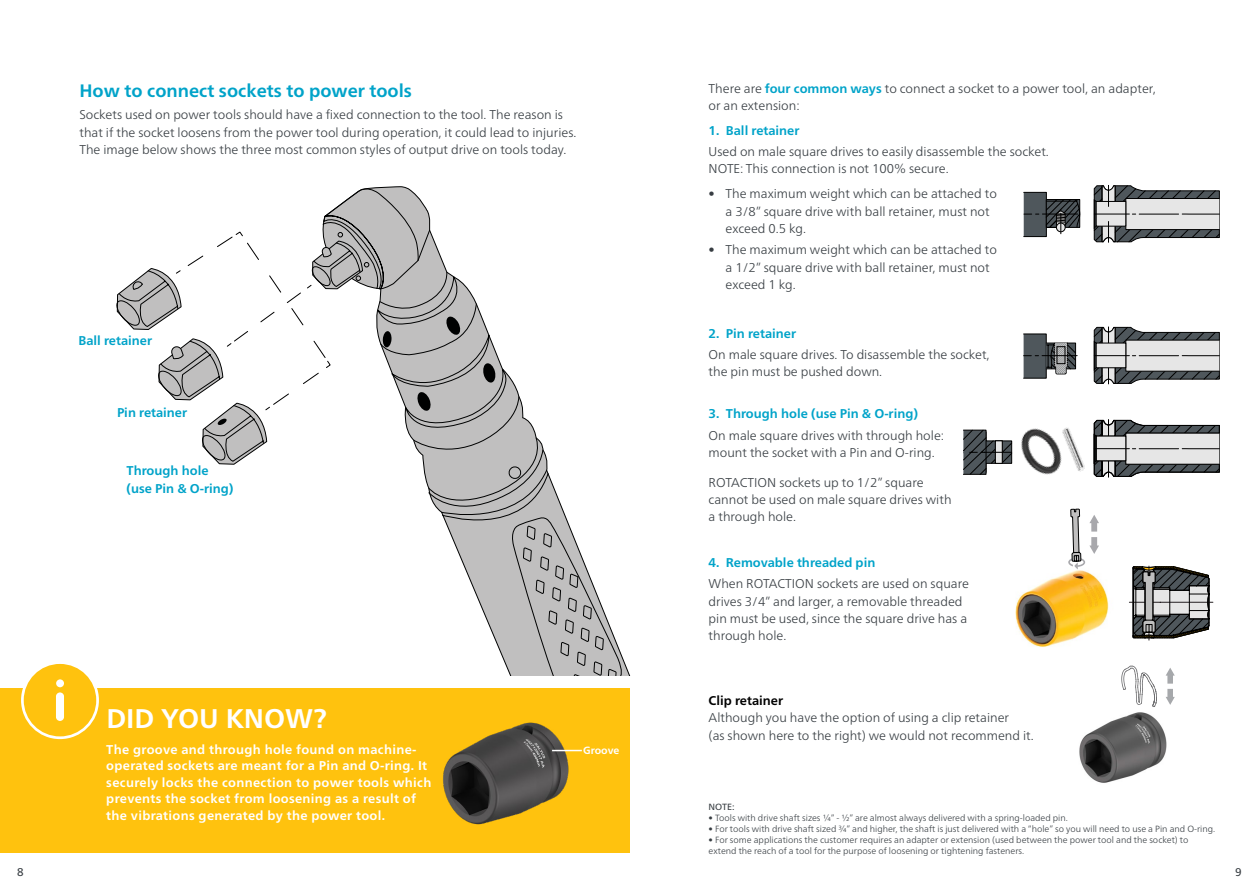
<style>
.page{position:relative;width:1259px;height:893px;background:#fff}
.page>*{position:absolute;margin:0;border:0;box-sizing:border-box;transform-origin:0 0}
.t1{font:700 27px "Neue Frutiger World";color:#fff}
.t2{font:700 18px "Neue Frutiger World";color:#00a3c9}
.t3{font:300 12.75px/17.2px "Neue Frutiger World";color:#373d42}
.t4{font:700 12.75px/16.5px "Neue Frutiger World";letter-spacing:.025em;color:#fff}
.t5{font:700 12.75px/17.2px "Neue Frutiger World";color:#00a3c9}
.t6{font:700 12.75px "Neue Frutiger World";color:#000}
.t7{font:11.25px "Neue Frutiger World";color:#373d42}
.t8{font:700 10.5px "Neue Frutiger World";color:#fff}
.t9{font:300 9px/10.8px "Neue Frutiger World";color:#373d42}
.t10{font:9px "Neue Frutiger World";color:#373d42}
.s1{font-weight:700;color:#00a3c9}
</style>
<div class="page">
<svg style="left:322px;top:186px;width:301px;height:490px"></svg>
<svg style="left:445px;top:315px;width:16px;height:21px"></svg>
<svg style="left:482px;top:363px;width:14px;height:20px"></svg>
<svg style="left:416px;top:391px;width:15px;height:21px"></svg>
<svg style="left:507px;top:465px;width:14px;height:15px"></svg>
<svg style="left:382px;top:331px;width:10px;height:17px"></svg>
<svg style="left:417px;top:229px;width:13px;height:33px"></svg>
<svg style="left:116px;top:231px;width:254px;height:234px"></svg>
<img style="left:1079px;top:718px;width:42px;height:65px">
<img style="left:1012px;top:428px;width:36px;height:47px">
<img style="left:1048px;top:427px;width:37px;height:48px">
<div style="left:0;top:688px;width:629px;height:165px;background:#ffc20e"></div>
<svg style="left:21px;top:661px;width:78px;height:78px"></svg>
<svg style="left:24px;top:664px;width:72px;height:72px"></svg>
<img style="left:443px;top:722px;width:139px;height:103px">
<hr style="left:552px;top:750px;width:30px;height:1px;background:#fff">
<div style="left:1023px;top:192px;width:23px;height:45px;background:#4f575c;border:1px solid #000"></div>
<svg style="left:1046px;top:199px;width:34px;height:35px"></svg>
<svg style="left:1093px;top:185px;width:126px;height:58px;background:#a5a7a8"></svg>
<hr style="left:1139px;top:214px;width:39px;height:1px;background:#000">
<hr style="left:1182px;top:214px;width:37px;height:1px;background:#000">
<hr style="left:1042px;top:214px;width:35px;height:1px;background:#000">
<svg style="left:1024px;top:214px;width:15px;height:1px"></svg>
<div style="left:1023px;top:334px;width:23px;height:44px;background:#4f575c;border:1px solid #000"></div>
<svg style="left:1023px;top:343px;width:54px;height:36px"></svg>
<svg style="left:1093px;top:327px;width:126px;height:57px;background:#a4a6a7"></svg>
<hr style="left:1139px;top:355px;width:39px;height:1px;background:#000">
<hr style="left:1182px;top:355px;width:37px;height:1px;background:#000">
<svg style="left:1093px;top:419px;width:126px;height:59px;background:#a4a6a7"></svg>
<hr style="left:1139px;top:448px;width:39px;height:1px;background:#000">
<hr style="left:1182px;top:448px;width:37px;height:1px;background:#000">
<svg style="left:963px;top:430px;width:49px;height:45px"></svg>
<svg style="left:1121px;top:565px;width:92px;height:214px"></svg>
<img style="left:1015px;top:565px;width:113px;height:92px">
<svg style="left:1068px;top:509px;width:31px;height:60px"></svg>
<h2 class="t2" style="left:79px;top:75px;width:334px">How to connect sockets to power tools</h2>
<p class="t3" style="left:708px;top:80px;width:448px">There are <span class="s1">four common ways</span> to connect a socket to a power tool, an adapter, or an extension:</p>
<p class="t3" style="left:79px;top:106px;width:498px">Sockets used on power tools should have a fixed connection to the tool. The reason is that if the socket loosens from the power tool during operation, it could lead to injuries.<br>The image below shows the three most common styles of output drive on tools today.</p>
<p class="t5" style="left:708px;top:121px;width:92px">1. Ball retainer</p>
<p class="t3" style="left:708px;top:143px;width:342px">Used on male square drives to easily disassemble the socket.<br>NOTE: This connection is not 100% secure.</p>
<p class="t3" style="left:725px;top:185px;width:273px;text-indent:-17px">• The maximum weight which can be attached to a 3/8” square drive with ball retainer, must not exceed 0.5 kg.</p>
<p class="t3" style="left:725px;top:241px;width:273px;text-indent:-17px">• The maximum weight which can be attached to a 1/2” square drive with ball retainer, must not exceed 1 kg.</p>
<p class="t5" style="left:708px;top:324px;width:89px">2. Pin retainer</p>
<p class="t3" style="left:708px;top:346px;width:282px">On male square drives. To disassemble the socket, the pin must be pushed down.</p>
<p class="t5" style="left:78px;top:331px;width:75px">Ball retainer</p>
<p class="t5" style="left:117px;top:404px;width:72px">Pin retainer</p>
<p class="t5" style="left:708px;top:405px;width:211px">3. Through hole (use Pin &amp; O-ring)</p>
<p class="t3" style="left:708px;top:427px;width:237px">On male square drives with through hole: mount the socket with a Pin and O-ring.</p>
<p class="t3" style="left:708px;top:474px;width:244px">ROTACTION sockets up to 1/2” square cannot be used on male square drives with a through hole.</p>
<p class="t5" style="left:126px;top:462px;width:108px">Through hole (use Pin &amp; O-ring)</p>
<h1 class="t1" style="left:106px;top:695px;width:222px">DID YOU KNOW?</h1>
<p class="t4" style="left:106px;top:741px;width:326px">The groove and through hole found on machine&shy;operated sockets are meant for a Pin and O-ring. It securely locks the connection to power tools which prevents the socket from loosening as a result of the vibrations generated by the power tool.</p>
<p class="t8" style="left:583px;top:741px;width:38px">Groove</p>
<p class="t5" style="left:708px;top:554px;width:168px">4. Removable threaded pin</p>
<p class="t3" style="left:708px;top:575px;width:262px">When ROTACTION sockets are used on square drives 3/4” and larger, a removable threaded pin must be used, since the square drive has a through hole.</p>
<p class="t6" style="left:708px;top:689px;width:76px">Clip retainer</p>
<p class="t3" style="left:708px;top:709px;width:327px">Although you have the option of using a clip retainer<br>(as shown here to the right) we would not recommend it.</p>
<p class="t10" style="left:708px;top:800px;width:28px">NOTE:</p>
<p class="t9" style="left:708px;top:813px;width:361px">• Tools with drive shaft sizes ¼” - ½” are almost always delivered with a spring-loaded pin.</p>
<p class="t9" style="left:708px;top:823px;width:508px">• For tools with drive shaft sized ¾” and higher, the shaft is just delivered with a “hole” so you will need to use a Pin and O-ring.</p>
<p class="t9" style="left:708px;top:834px;width:481px">• For some applications the customer requires an adapter or extension (used between the power tool and the socket) to extend the reach of a tool for the purpose of loosening or tightening fasteners.</p>
<p class="t7" style="left:17px;top:863px;width:8px">8</p>
<p class="t7" style="left:1235px;top:863px;width:8px">9</p>
</div>
